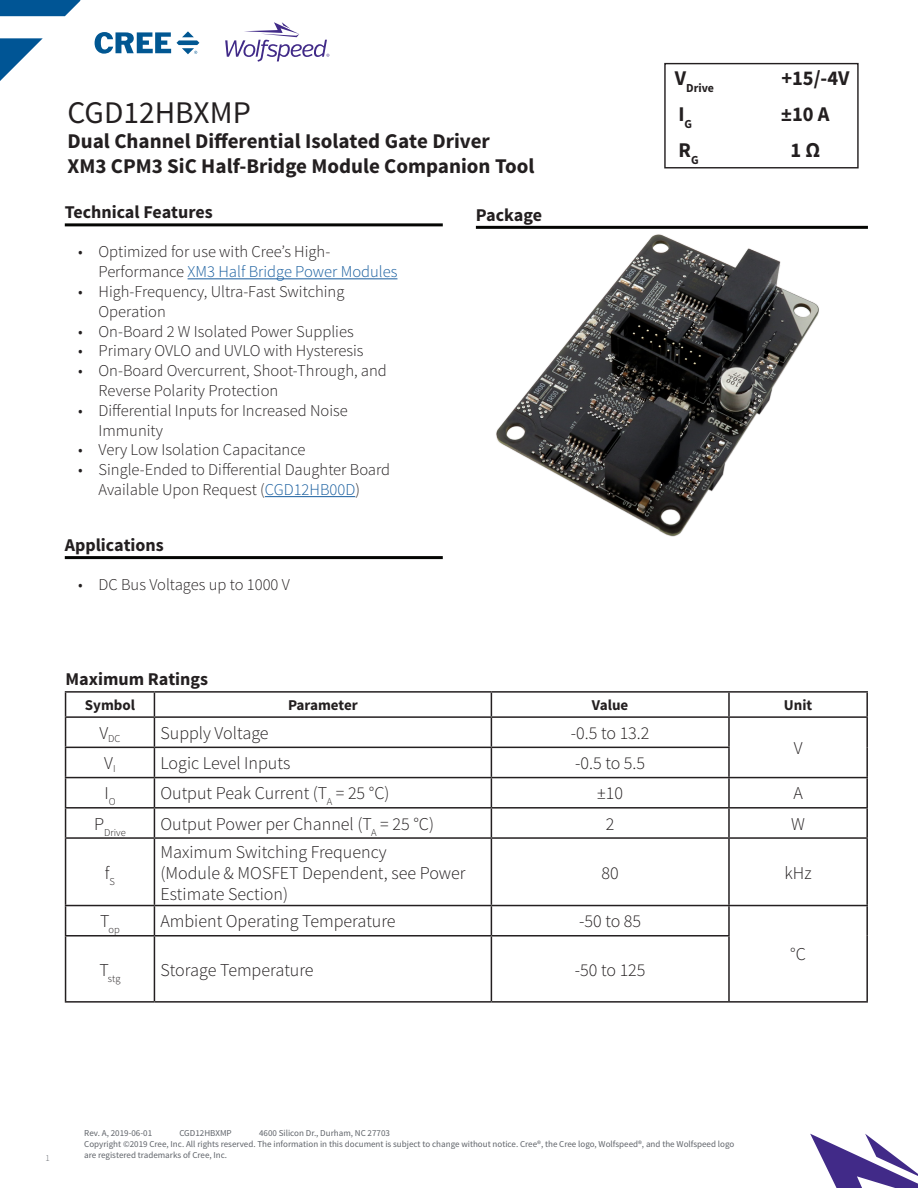
<style>
.page{position:relative;width:918px;height:1188px;background:#fff}
.page>*{position:absolute;margin:0;border:0;box-sizing:border-box;transform-origin:0 0}
.t1{font:31.5px "Source Sans Pro";color:#231f20}
.t2{font:700 21px "Source Sans Pro";color:#231f20}
.t3{font:300 18px/21px "Source Sans Pro";color:#231f20}
.t4{font:700 18px "Source Sans Pro";color:#231f20}
.t5{font:300 16.5px/19.8px "Source Sans Pro";color:#231f20}
.t6{font:700 15px "Source Sans Pro";color:#231f20}
.t7{font:700 12.3px "Source Sans Pro";color:#231f20}
.t8{font:300 10.5px "Source Sans Pro";color:#231f20}
.t9{font:9px/10.5px "Source Sans Pro";color:#5f6369}
.t10{font:300 9px "Source Sans Pro";color:#5f6369}
.s1{color:#175d9e}
</style>
<div class="page">
<svg style="left:0;top:38px;width:43px;height:43px"></svg>
<svg style="left:0;top:0;width:81px;height:16px"></svg>
<svg style="left:810px;top:1134px;width:108px;height:54px"></svg>
<svg style="left:95px;top:32px;width:76px;height:22px"></svg>
<svg style="left:177px;top:31px;width:22px;height:23px"></svg>
<svg style="left:225px;top:22px;width:104px;height:40px"></svg>
<hr style="left:188px;top:278px;width:209px;height:1px;background:#175d9e">
<hr style="left:265px;top:496px;width:90px;height:1px;background:#175d9e">
<hr style="left:65px;top:223px;width:378px;height:3px;background:#040503">
<div style="left:664px;top:63px;width:195px;height:105px;border:1px solid #231f20"></div>
<hr style="left:65px;top:556px;width:378px;height:3px;background:#040503">
<hr style="left:866px;top:718px;width:2px;height:29px;background:#231f20">
<hr style="left:866px;top:747px;width:2px;height:30px;background:#231f20">
<hr style="left:729px;top:777px;width:139px;height:1px;background:#231f20">
<hr style="left:866px;top:778px;width:2px;height:29px;background:#231f20">
<hr style="left:729px;top:807px;width:139px;height:2px;background:#231f20">
<hr style="left:866px;top:809px;width:2px;height:28px;background:#231f20">
<hr style="left:65px;top:837px;width:89px;height:2px;background:#231f20">
<hr style="left:154px;top:837px;width:337px;height:2px;background:#231f20">
<hr style="left:154px;top:839px;width:1px;height:66px;background:#231f20">
<hr style="left:491px;top:837px;width:238px;height:2px;background:#231f20">
<hr style="left:491px;top:839px;width:1px;height:66px;background:#231f20">
<hr style="left:729px;top:837px;width:139px;height:2px;background:#231f20">
<hr style="left:866px;top:839px;width:2px;height:66px;background:#231f20">
<hr style="left:65px;top:905px;width:89px;height:1px;background:#231f20">
<hr style="left:154px;top:905px;width:337px;height:1px;background:#231f20">
<svg style="left:154px;top:906px;width:1px;height:29px"></svg>
<hr style="left:491px;top:905px;width:238px;height:1px;background:#231f20">
<svg style="left:491px;top:906px;width:1px;height:29px"></svg>
<hr style="left:729px;top:905px;width:139px;height:1px;background:#231f20">
<hr style="left:866px;top:906px;width:2px;height:30px;background:#231f20">
<hr style="left:65px;top:935px;width:89px;height:2px;background:#231f20">
<hr style="left:154px;top:935px;width:337px;height:2px;background:#231f20">
<hr style="left:154px;top:937px;width:1px;height:64px;background:#231f20">
<hr style="left:491px;top:935px;width:239px;height:2px;background:#231f20">
<hr style="left:491px;top:937px;width:1px;height:64px;background:#231f20">
<hr style="left:866px;top:936px;width:2px;height:65px;background:#231f20">
<hr style="left:65px;top:1001px;width:89px;height:2px;background:#231f20">
<hr style="left:154px;top:1001px;width:337px;height:2px;background:#231f20">
<hr style="left:491px;top:1001px;width:238px;height:2px;background:#231f20">
<hr style="left:729px;top:1001px;width:139px;height:2px;background:#231f20">
<hr style="left:65px;top:839px;width:1px;height:66px;background:#231f20">
<hr style="left:728px;top:839px;width:2px;height:66px;background:#231f20">
<svg style="left:65px;top:906px;width:1px;height:29px"></svg>
<hr style="left:728px;top:906px;width:2px;height:29px;background:#231f20">
<hr style="left:65px;top:937px;width:1px;height:64px;background:#231f20">
<hr style="left:728px;top:937px;width:2px;height:64px;background:#231f20">
<hr style="left:65px;top:691px;width:89px;height:2px;background:#231f20">
<hr style="left:154px;top:691px;width:337px;height:2px;background:#231f20">
<hr style="left:491px;top:691px;width:238px;height:2px;background:#231f20">
<hr style="left:729px;top:691px;width:139px;height:2px;background:#231f20">
<hr style="left:866px;top:693px;width:2px;height:23px;background:#231f20">
<hr style="left:729px;top:716px;width:139px;height:2px;background:#231f20">
<svg style="left:65px;top:692px;width:802px;height:145px"></svg>
<hr style="left:476px;top:226px;width:392px;height:3px;background:#040503">
<img style="left:496px;top:234px;width:323px;height:303px">
<p class="t1" style="left:68px;top:93px;width:185px">CGD12HBXMP</p>
<p class="t2" style="left:68px;top:128px;width:424px">Dual Channel Differential Isolated Gate Driver</p>
<p class="t2" style="left:68px;top:153px;width:468px">XM3 CPM3 SiC Half-Bridge Module Companion Tool</p>
<p class="t4" style="left:65px;top:201px;width:149px">Technical Features</p>
<p class="t5" style="left:99px;top:242px;width:300px;text-indent:-20px">• Optimized for use with Cree’s High-<br>Performance <span class="s1">XM3 Half Bridge Power Modules</span></p>
<p class="t5" style="left:99px;top:282px;width:247px;text-indent:-20px">• High-Frequency, Ultra-Fast Switching<br>Operation</p>
<p class="t5" style="left:78px;top:321px;width:277px">• On-Board 2 W Isolated Power Supplies</p>
<p class="t5" style="left:78px;top:341px;width:287px">• Primary OVLO and UVLO with Hysteresis</p>
<p class="t5" style="left:99px;top:361px;width:290px;text-indent:-20px">• On-Board Overcurrent, Shoot-Through, and<br>Reverse Polarity Protection</p>
<p class="t5" style="left:99px;top:401px;width:251px;text-indent:-20px">• Differential Inputs for Increased Noise<br>Immunity</p>
<p class="t5" style="left:78px;top:440px;width:229px">• Very Low Isolation Capacitance</p>
<p class="t5" style="left:99px;top:460px;width:293px;text-indent:-20px">• Single-Ended to Differential Daughter Board<br>Available Upon Request (<span class="s1">CGD12HB00D</span>)</p>
<p class="t4" style="left:476px;top:203px;width:68px">Package</p>
<p class="t4" style="left:65px;top:534px;width:101px">Applications</p>
<p class="t5" style="left:78px;top:575px;width:213px">• DC Bus Voltages up to 1000 V</p>
<p class="t7" style="left:675px;top:80px;width:41px"><sup>V</sup>Drive</p>
<p class="t2" style="left:781px;top:64px;width:70px">+15/-4V</p>
<p class="t2" style="left:678px;top:100px;width:15px">I<sub>G</sub></p>
<p class="t2" style="left:781px;top:100px;width:50px">±10 A</p>
<p class="t2" style="left:678px;top:136px;width:22px">R<sub>G</sub></p>
<p class="t2" style="left:790px;top:136px;width:31px">1 Ω</p>
<p class="t4" style="left:66px;top:668px;width:144px">Maximum Ratings</p>
<p class="t6" style="left:85px;top:696px;width:52px">Symbol</p>
<p class="t6" style="left:288px;top:696px;width:71px">Parameter</p>
<p class="t6" style="left:592px;top:696px;width:38px">Value</p>
<p class="t6" style="left:784px;top:696px;width:30px">Unit</p>
<p class="t8" style="left:99px;top:732px;width:23px"><sup>V</sup>DC</p>
<p class="t3" style="left:160px;top:723px;width:110px">Supply Voltage</p>
<p class="t3" style="left:571px;top:723px;width:80px">-0.5 to 13.2</p>
<p class="t3" style="left:794px;top:738px;width:10px">V</p>
<p class="t3" style="left:104px;top:753px;width:13px">V<sub>I</sub></p>
<p class="t3" style="left:160px;top:753px;width:131px">Logic Level Inputs</p>
<p class="t3" style="left:575px;top:753px;width:71px">-0.5 to 5.5</p>
<p class="t3" style="left:104px;top:783px;width:13px">I<sub>O</sub></p>
<p class="t3" style="left:160px;top:783px;width:231px">Output Peak Current (T<sub>A</sub> = 25 °C)</p>
<p class="t3" style="left:597px;top:783px;width:27px">±10</p>
<p class="t3" style="left:793px;top:783px;width:11px">A</p>
<p class="t8" style="left:94px;top:826px;width:33px"><sup>P</sup>Drive</p>
<p class="t3" style="left:160px;top:813px;width:275px">Output Power per Channel (T<sub>A</sub> = 25 °C)</p>
<p class="t3" style="left:606px;top:813px;width:10px">2</p>
<p class="t3" style="left:791px;top:813px;width:15px">W</p>
<p class="t3" style="left:105px;top:862px;width:12px">f<sub>S</sub></p>
<p class="t3" style="left:160px;top:841px;width:228px">Maximum Switching Frequency</p>
<p class="t3" style="left:160px;top:862px;width:307px">(Module &amp; MOSFET Dependent, see Power<br>Estimate Section)</p>
<p class="t3" style="left:602px;top:862px;width:19px">80</p>
<p class="t3" style="left:785px;top:862px;width:29px">kHz</p>
<p class="t8" style="left:100px;top:924px;width:21px"><sup>T</sup>op</p>
<p class="t3" style="left:160px;top:911px;width:237px">Ambient Operating Temperature</p>
<p class="t3" style="left:579px;top:911px;width:64px">-50 to 85</p>
<p class="t8" style="left:100px;top:972px;width:22px"><sup>T</sup>stg</p>
<p class="t3" style="left:160px;top:959px;width:155px">Storage Temperature</p>
<p class="t3" style="left:575px;top:959px;width:72px">-50 to 125</p>
<p class="t3" style="left:790px;top:944px;width:17px">°C</p>
<p class="t10" style="left:45px;top:1153px;width:6px">1</p>
<p class="t9" style="left:84px;top:1128px;width:69px">Rev. A, 2019-06-01</p>
<p class="t9" style="left:179px;top:1128px;width:54px">CGD12HBXMP</p>
<p class="t9" style="left:259px;top:1128px;width:132px">4600 Silicon Dr., Durham, NC 27703</p>
<p class="t9" style="left:84px;top:1139px;width:652px">Copyright ©2019 Cree, Inc. All rights reserved. The information in this document is subject to change without notice. Cree®, the Cree logo, Wolfspeed®, and the Wolfspeed logo are registered trademarks of Cree, Inc.</p>
</div>
